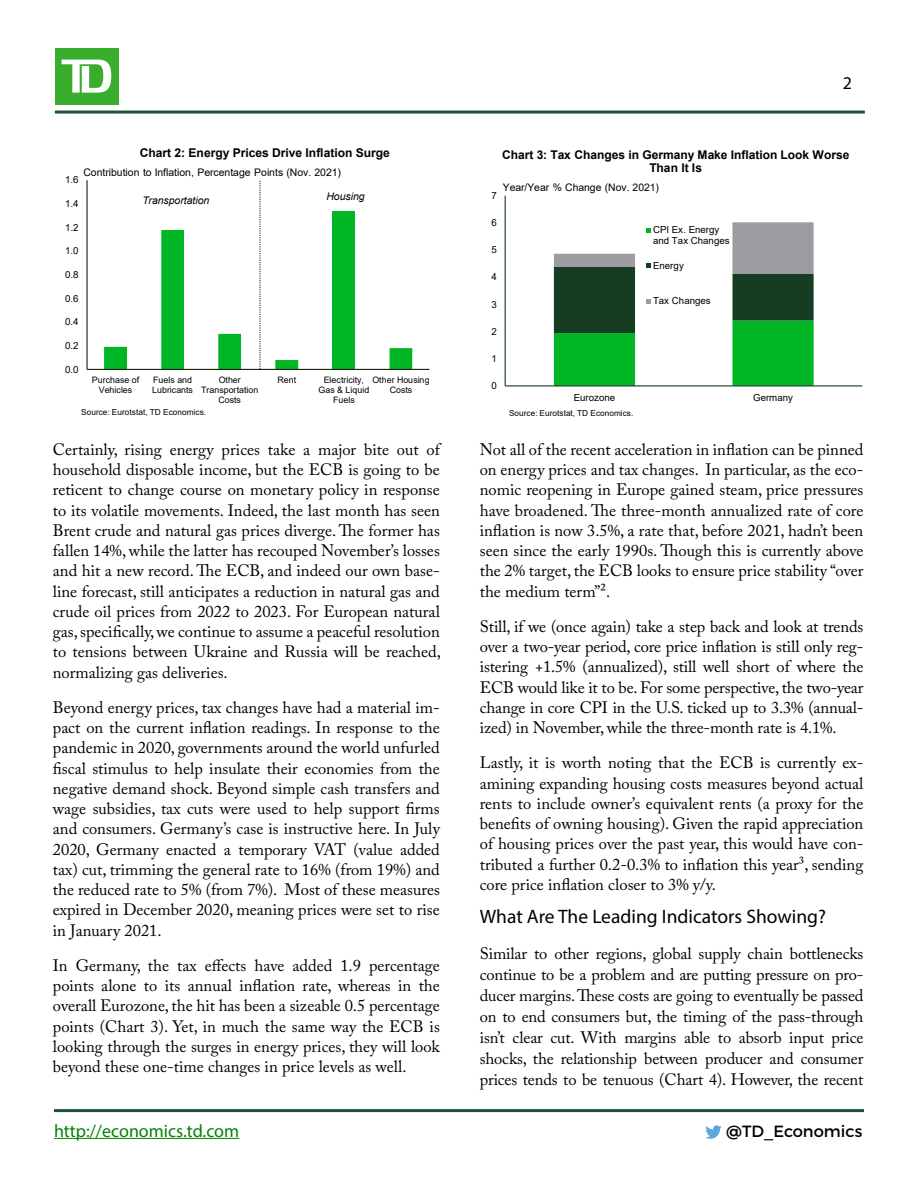
<style>
.page{position:relative;width:918px;height:1188px;background:#fff}
.page>*{position:absolute;margin:0;border:0;box-sizing:border-box;transform-origin:0 0}
.Subtitle{font:19.5px "Myriad Pro";color:#000}
.t1{font:18px "Myriad Pro";color:#038203}
.t2{font:18px "Myriad Pro";color:#000}
.Paragraph{font:16.5px/20.2px "Adobe Caslon Pro";color:#000;text-align:justify}
.t3{font:16.2px "Montserrat";color:#000}
.t4{font:700 12.15px "Arial";color:#000}
.t5{font:700 12px/13.6px "Arial";color:#000;text-align:center}
.t6{font:10.5px "Arial";color:#000}
.t7{font:italic 10.5px "Arial";letter-spacing:-.005em;color:#000}
.t8{font:10.35px "Arial";letter-spacing:-.005em;color:#000}
.t9{font:9.75px/11.2px "Arial";color:#000}
.t10{font:8.85px/10.2px "Arial";color:#000;text-align:center}
.t11{font:8.25px "Arial";letter-spacing:.005em;color:#000}
</style>
<div class="page">
<hr style="left:55px;top:111px;width:810px;height:3px;background:#1c5336">
<div style="left:55px;top:48px;width:63px;height:57px;background:#3aad2c"></div>
<svg style="left:62px;top:60px;width:49px;height:33px"></svg>
<svg style="left:705px;top:1125px;width:17px;height:14px"></svg>
<hr style="left:54px;top:1138px;width:185px;height:1px;background:#038203">
<hr style="left:54px;top:1109px;width:810px;height:3px;background:#1c5336">
<hr style="left:86px;top:180px;width:2px;height:189px;background:#1a230b">
<hr style="left:87px;top:369px;width:342px;height:1px;background:#1a230b">
<svg style="left:104px;top:181px;width:308px;height:188px"></svg>
<hr style="left:505px;top:196px;width:1px;height:190px;background:#163d22">
<hr style="left:505px;top:385px;width:357px;height:1px;background:#163d22">
<svg style="left:554px;top:222px;width:260px;height:164px"></svg>
<p class="t4" style="left:140px;top:144px;width:252px">Chart 2: Energy Prices Drive Inflation Surge</p>
<p class="t6" style="left:83px;top:165px;width:259px">Contribution to Inflation, Percentage Points (Nov. 2021)</p>
<p class="t7" style="left:326px;top:189px;width:40px">Housing</p>
<p class="t9" style="left:65px;top:174px;width:15px">1.6</p>
<p class="t7" style="left:142px;top:193px;width:69px">Transportation</p>
<p class="t9" style="left:65px;top:198px;width:15px">1.4</p>
<p class="t9" style="left:65px;top:222px;width:15px">1.2</p>
<p class="t9" style="left:65px;top:245px;width:15px">1.0</p>
<p class="t9" style="left:65px;top:269px;width:15px">0.8</p>
<p class="t9" style="left:65px;top:293px;width:15px">0.6</p>
<p class="t9" style="left:65px;top:316px;width:15px">0.4</p>
<p class="t9" style="left:65px;top:340px;width:15px">0.2</p>
<p class="t9" style="left:65px;top:363px;width:15px">0.0</p>
<p class="t10" style="left:92px;top:375px;width:49px">Purchase of<br>Vehicles</p>
<p class="t10" style="left:152px;top:375px;width:42px;text-align:left">Fuels and<br>Lubricants</p>
<p class="t10" style="left:201px;top:375px;width:59px">Other<br>Transportation<br>Costs</p>
<p class="t10" style="left:278px;top:375px;width:20px">Rent</p>
<p class="t10" style="left:319px;top:375px;width:52px">Electricity,<br>Gas &amp; Liquid<br>Fuels</p>
<p class="t10" style="left:372px;top:375px;width:59px">Other Housing<br>Costs</p>
<p class="t11" style="left:81px;top:406px;width:126px">Source: Eurotstat, TD Economics.</p>
<p class="Paragraph" style="left:53px;top:439px;width:390px">Certainly, rising energy prices take a major bite out of household disposable income, but the ECB is going to be reticent to change course on monetary policy in response to its volatile movements. Indeed, the last month has seen Brent crude and natural gas prices diverge. The former has fallen 14%, while the latter has recouped November’s losses and hit a new record. The ECB, and indeed our own base&shy;line forecast, still anticipates a reduction in natural gas and crude oil prices from 2022 to 2023. For European natural gas, specifically, we continue to assume a peaceful resolution to tensions between Ukraine and Russia will be reached, normalizing gas deliveries.</p>
<p class="Paragraph" style="left:53px;top:697px;width:389px">Beyond energy prices, tax changes have had a material im&shy;pact on the current inflation readings. In response to the pandemic in 2020, governments around the world unfurled fiscal stimulus to help insulate their economies from the negative demand shock. Beyond simple cash transfers and wage subsidies, tax cuts were used to help support firms and consumers. Germany’s case is instructive here. In July 2020, Germany enacted a temporary VAT (value added tax) cut, trimming the general rate to 16% (from 19%) and the reduced rate to 5% (from 7%). Most of these measures expired in December 2020, meaning prices were set to rise in January 202 1.</p>
<p class="Paragraph" style="left:53px;top:955px;width:389px">In Germany, the tax effects have added 1.9 percentage points alone to its annual inflation rate, whereas in the overall Eurozone, the hit has been a sizeable 0.5 percentage points (Chart 3). Yet, in much the same way the ECB is looking through the surges in energy prices, they will look beyond these one-time changes in price levels as well.</p>
<p class="t2" style="left:843px;top:72px;width:11px">2</p>
<p class="t5" style="left:502px;top:148px;width:349px">Chart 3: Tax Changes in Germany Make Inflation Look Worse<br>Than It Is</p>
<p class="t8" style="left:503px;top:181px;width:158px">Year/Year % Change (Nov. 2021)</p>
<p class="t9" style="left:491px;top:190px;width:7px">7</p>
<p class="t9" style="left:491px;top:217px;width:7px">6</p>
<p class="t9" style="left:491px;top:244px;width:7px">5</p>
<p class="t9" style="left:491px;top:271px;width:7px">4</p>
<p class="t9" style="left:491px;top:298px;width:7px">3</p>
<p class="t9" style="left:491px;top:326px;width:7px">2</p>
<p class="t9" style="left:491px;top:353px;width:7px">1</p>
<p class="t9" style="left:491px;top:380px;width:7px">0</p>
<p class="t9" style="left:653px;top:224px;width:78px">CPI Ex. Energy and Tax Changes</p>
<p class="t9" style="left:653px;top:260px;width:32px">Energy</p>
<p class="t9" style="left:653px;top:295px;width:59px">Tax Changes</p>
<p class="t9" style="left:574px;top:392px;width:43px">Eurozone</p>
<p class="t9" style="left:753px;top:392px;width:42px">Germany</p>
<p class="t11" style="left:509px;top:407px;width:126px">Source: Eurotstat, TD Economics.</p>
<p class="Paragraph" style="left:480px;top:439px;width:385px">Not all of the recent acceleration in inflation can be pinned on energy prices and tax changes. In particular, as the eco&shy;nomic reopening in Europe gained steam, price pressures have broadened. The three-month annualized rate of core inflation is now 3.5%, a rate that, before 202 1, hadn’t been seen since the early 1990s. Though this is currently above the 2% target, the ECB looks to ensure price stability “over the medium term”2.</p>
<p class="Paragraph" style="left:480px;top:616px;width:385px">Still, if we (once again) take a step back and look at trends over a two-year period, core price inflation is still only reg&shy;istering +1.5% (annualized), still well short of where the ECB would like it to be. For some perspective, the two-year change in core CPI in the U.S. ticked up to 3.3% (annual&shy;ized) in November, while the three-month rate is 4.1%.</p>
<p class="Paragraph" style="left:480px;top:753px;width:385px">Lastly, it is worth noting that the ECB is currently ex&shy;amining expanding housing costs measures beyond actual rents to include owner’s equivalent rents (a proxy for the benefits of owning housing). Given the rapid appreciation of housing prices over the past year, this would have con&shy;tributed a further 0.2 -0.3% to inflation this year3, sending core price inflation closer to 3% y/y.</p>
<p class="Subtitle" style="left:480px;top:904px;width:348px">What Are The Leading Indicators Showing?</p>
<p class="Paragraph" style="left:480px;top:943px;width:385px;line-height:21px">Similar to other regions, global supply chain bottlenecks continue to be a problem and are putting pressure on pro&shy;ducer margins. These costs are going to eventually be passed on to end consumers but, the timing of the pass-through isn’t clear cut. With margins able to absorb input price shocks, the relationship between producer and consumer prices tends to be tenuous (Chart 4). However, the recent</p>
<p class="t1" style="left:54px;top:1119px;width:187px">http://economics.td.com</p>
<p class="t3" style="left:726px;top:1121px;width:138px">@TD_Economics</p>
</div>
